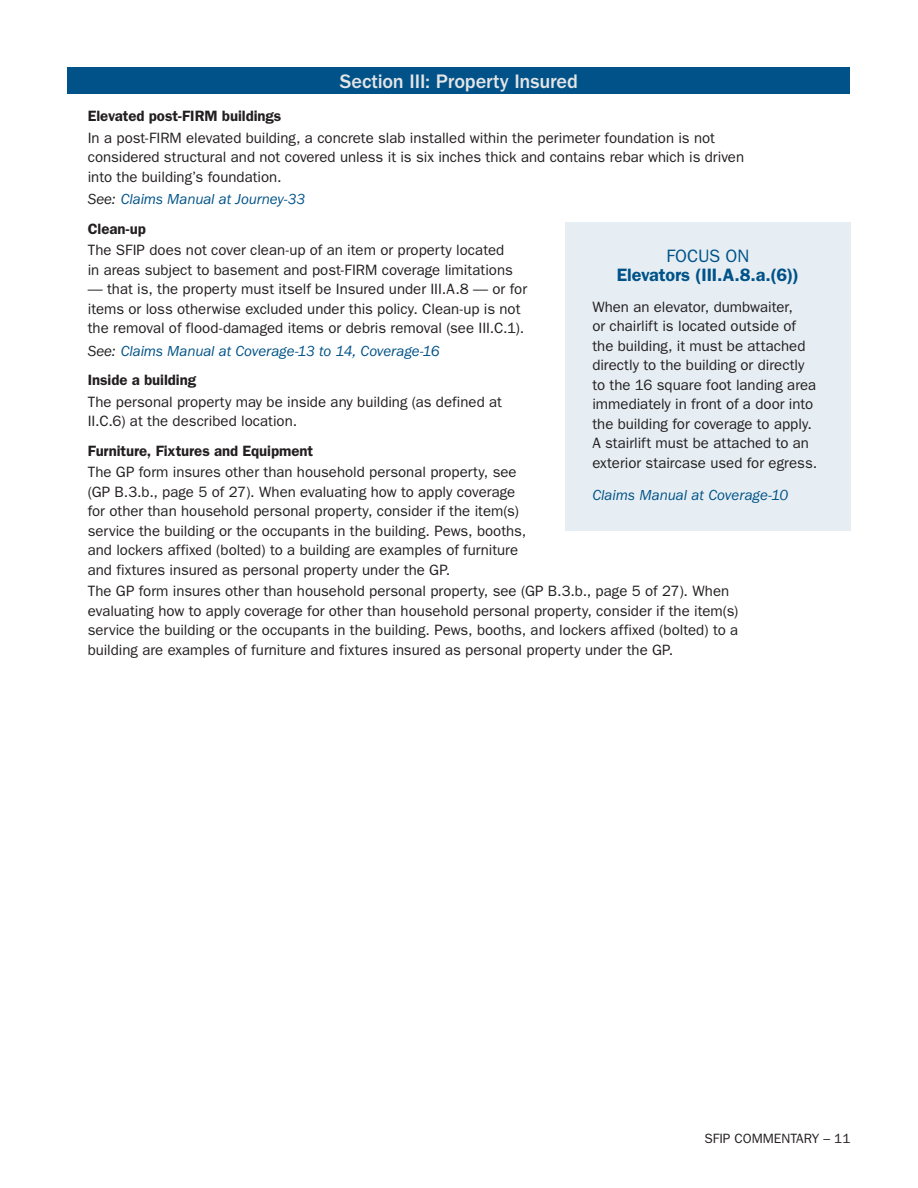
<style>
.page{position:relative;width:918px;height:1188px;background:#fff}
.page>*{position:absolute;margin:0;border:0;box-sizing:border-box;transform-origin:0 0}
.t1{font:500 20.25px "ITC Franklin Gothic Std";letter-spacing:-.01em;color:#e4e5e7}
.t2{font:600 18px "ITC Franklin Gothic Std";letter-spacing:-.01em;color:#005288}
.t3{font:18px "ITC Franklin Gothic Std";letter-spacing:-.005em;color:#005288}
.t4{font:15px/19.5px "ITC Franklin Gothic Std";color:#231f20}
.t5{font:italic 15px/29.2px "ITC Franklin Gothic Std";letter-spacing:-.005em;color:#005288}
.t6{font:600 15px "ITC Franklin Gothic Std";letter-spacing:-.005em;color:#231f20}
.t7{font:13.5px "ITC Franklin Gothic Std";color:#231f20}
.s1{color:#231f20}
.s2{font-weight:600;font-style:normal;color:#231f20}
</style>
<div class="page">
<div style="left:68px;top:68px;width:782px;height:26px;background:#005288"></div>
<div style="left:565px;top:222px;width:285px;height:309px;background:#e6eef3"></div>
<h1 class="t1" style="left:340px;top:70px;width:240px">Section III: Property Insured</h1>
<p class="t6" style="left:88px;top:107px;width:195px">Elevated post-FIRM buildings</p>
<p class="t4" style="left:88px;top:128px;width:658px">In a post-FIRM elevated building, a concrete slab installed within the perimeter foundation is not considered structural and not covered unless it is six inches thick and contains rebar which is driven into the building’s foundation.</p>
<p class="t5" style="left:88px;top:185px;width:219px"><span class="s1">See:</span> Claims Manual at Journey-33<br><span class="s2">Clean-up</span></p>
<p class="t4" style="left:88px;top:241px;width:427px">The SFIP does not cover clean-up of an item or property located in areas subject to basement and post-FIRM coverage limitations</p>
<p class="t4" style="left:88px;top:280px;width:441px">— that is, the property must itself be Insured under III.A.8 — or for items or loss otherwise excluded under this policy. Clean-up is not the removal of flood-damaged items or debris removal (see III.C.1).</p>
<p class="t5" style="left:88px;top:337px;width:353px"><span class="s1">See:</span> Claims Manual at Coverage-13 to 14, Coverage-16<br><span class="s2">Inside a building</span></p>
<p class="t4" style="left:88px;top:392px;width:416px">The personal property may be inside any building (as defined at<br>II.C.6) at the described location.</p>
<p class="t6" style="left:88px;top:442px;width:227px">Furniture, Fixtures and Equipment</p>
<p class="t4" style="left:88px;top:463px;width:440px">The GP form insures other than household personal property, see (GP B.3.b., page 5 of 27). When evaluating how to apply coverage for other than household personal property, consider if the item(s) service the building or the occupants in the building. Pews, booths, and lockers affixed (bolted) to a building are examples of furniture and fixtures insured as personal property under the GP.</p>
<p class="t4" style="left:88px;top:582px;width:652px">The GP form insures other than household personal property, see (GP B.3.b., page 5 of 27). When evaluating how to apply coverage for other than household personal property, consider if the item(s) service the building or the occupants in the building. Pews, booths, and lockers affixed (bolted) to a building are examples of furniture and fixtures insured as personal property under the GP.</p>
<p class="t3" style="left:667px;top:245px;width:84px">FOCUS ON</p>
<p class="t2" style="left:617px;top:265px;width:184px">Elevators (III.A.8.a.(6))</p>
<p class="t4" style="left:592px;top:297px;width:226px">When an elevator, dumbwaiter,<br>or chairlift is located outside of the building, it must be attached directly to the building or directly to the 16 square foot landing area immediately in front of a door into the building for coverage to apply.<br>A stairlift must be attached to an exterior staircase used for egress.</p>
<p class="t5" style="left:592px;top:481px;width:197px">Claims Manual at Coverage-10</p>
<p class="t7" style="left:704px;top:1131px;width:148px">SFIP COMMENTARY – 11</p>
</div>
